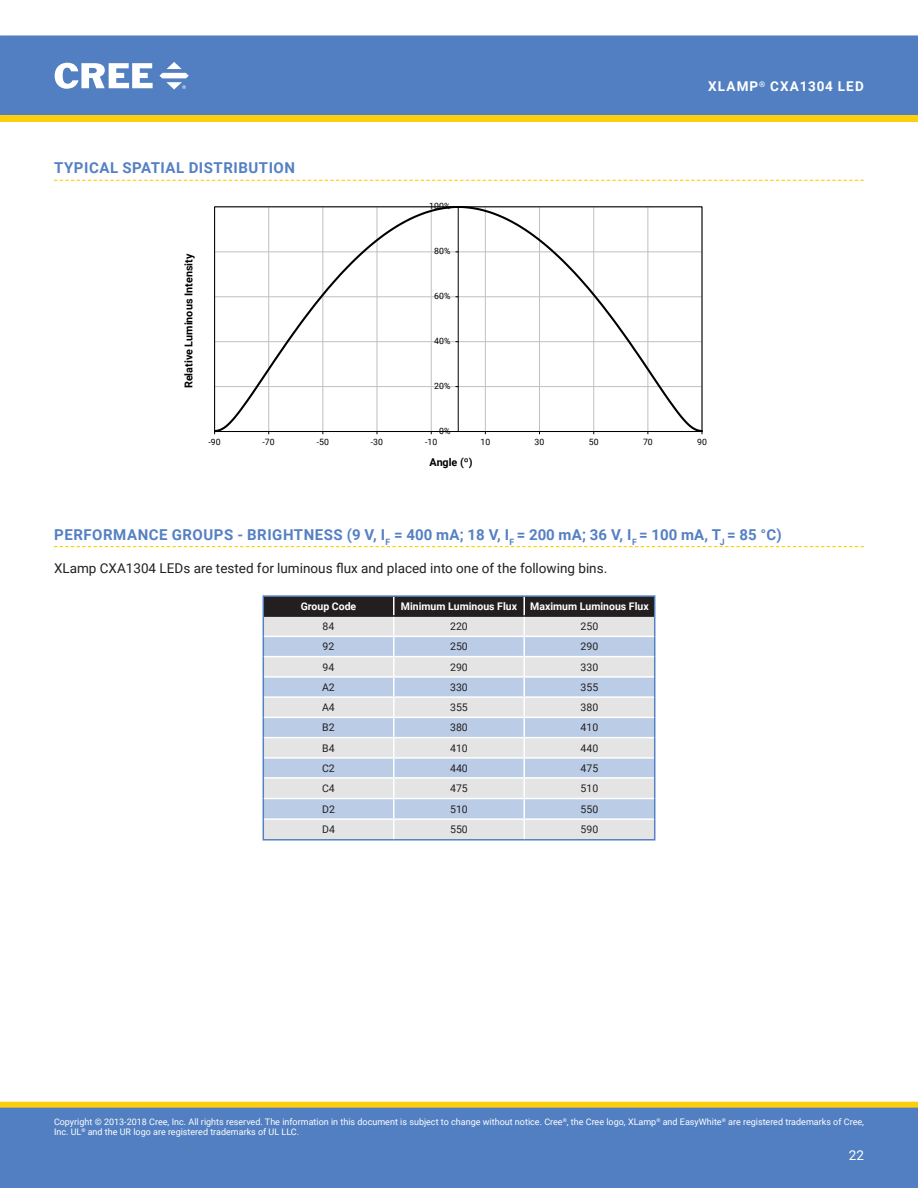
<style>
.page{position:relative;width:918px;height:1188px;background:#fff}
.page>*{position:absolute;margin:0;border:0;box-sizing:border-box;transform-origin:0 0}
.t1{font:700 15px "Roboto";letter-spacing:.035em;color:#5580c3}
.t2{font:13.5px "Roboto";color:#231f20}
.t3{font:700 13.5px "Roboto";letter-spacing:.085em;color:#fff}
.t4{font:13.5px "Roboto";color:#fff}
.t5{font:700 10.8px "Roboto";color:#000}
.t6{font:10.5px "Roboto";color:#231f20}
.t7{font:700 10.5px "Roboto";color:#fff}
.t8{font:9px/10.8px "Roboto";color:#fff}
.t9{font:8.7px "Roboto";letter-spacing:.005em;color:#000}
</style>
<div class="page">
<div style="left:1px;top:36px;width:916px;height:78px;background:#527fc1"></div>
<div style="left:0;top:35px;width:918px;height:80px;border:1px solid #527fc1"></div>
<svg style="left:55px;top:63px;width:98px;height:26px"></svg>
<svg style="left:159px;top:62px;width:30px;height:28px"></svg>
<div style="left:1px;top:1102px;width:916px;height:6px;background:#fcce0b"></div>
<div style="left:0;top:1102px;width:918px;height:6px;border:1px solid #fcce0b"></div>
<div style="left:0;top:1108px;width:918px;height:80px;background:#527fc1"></div>
<svg style="left:0;top:115px;width:918px;height:7px;background:#fbce0d"></svg>
<svg style="left:54px;top:180px;width:810px;height:1px"></svg>
<svg style="left:54px;top:546px;width:810px;height:1px"></svg>
<hr style="left:263px;top:595px;width:131px;height:2px;background:#5580c3">
<hr style="left:394px;top:595px;width:130px;height:2px;background:#5580c3">
<hr style="left:524px;top:595px;width:131px;height:2px;background:#5580c3">
<hr style="left:263px;top:839px;width:131px;height:2px;background:#5580c3">
<hr style="left:394px;top:839px;width:130px;height:2px;background:#5580c3">
<hr style="left:524px;top:839px;width:131px;height:2px;background:#5580c3">
<svg style="left:263px;top:596px;width:392px;height:243px;background:#c5cbd6"></svg>
<svg style="left:215px;top:207px;width:488px;height:226px"></svg>
<h1 class="t1" style="left:54px;top:157px;width:242px">TYPICAL SPATIAL DISTRIBUTION</h1>
<p class="t5" style="left:181px;top:388px;width:136px;rotate:-90deg">Relative Luminous Intensity</p>
<p class="t9" style="left:429px;top:200px;width:23px">100%</p>
<p class="t9" style="left:434px;top:245px;width:18px">80%</p>
<p class="t9" style="left:434px;top:290px;width:18px">60%</p>
<p class="t9" style="left:434px;top:335px;width:18px">40%</p>
<p class="t9" style="left:434px;top:380px;width:18px">20%</p>
<p class="t9" style="left:439px;top:425px;width:13px">0%</p>
<h2 class="t3" style="left:708px;top:77px;width:157px">XLAMP<sup>®</sup> CXA1304 LED</h2>
<p class="t9" style="left:208px;top:436px;width:14px">-90</p>
<p class="t9" style="left:263px;top:436px;width:14px">-70</p>
<p class="t9" style="left:317px;top:436px;width:14px">-50</p>
<p class="t9" style="left:371px;top:436px;width:14px">-30</p>
<p class="t9" style="left:425px;top:436px;width:14px">-10</p>
<p class="t9" style="left:480px;top:436px;width:11px">10</p>
<p class="t9" style="left:535px;top:436px;width:11px">30</p>
<p class="t9" style="left:589px;top:436px;width:11px">50</p>
<p class="t9" style="left:643px;top:436px;width:11px">70</p>
<p class="t9" style="left:697px;top:436px;width:11px">90</p>
<p class="t5" style="left:429px;top:454px;width:45px">Angle (º)</p>
<h1 class="t1" style="left:54px;top:524px;width:729px">PERFORMANCE GROUPS - BRIGHTNESS (9 V, I<sub>F</sub> = 400 mA; 18 V, I<sub>F</sub> = 200 mA; 36 V, I<sub>F</sub> = 100 mA, T<sub>J</sub> = 85 °C)</h1>
<h2 class="t2" style="left:54px;top:559px;width:555px">XLamp CXA1304 LEDs are tested for luminous flux and placed into one of the following bins.</h2>
<p class="t7" style="left:301px;top:599px;width:57px">Group Code</p>
<p class="t7" style="left:401px;top:599px;width:118px">Minimum Luminous Flux</p>
<p class="t7" style="left:530px;top:599px;width:120px">Maximum Luminous Flux</p>
<p class="t6" style="left:323px;top:619px;width:13px">84</p>
<p class="t6" style="left:450px;top:619px;width:19px">220</p>
<p class="t6" style="left:581px;top:619px;width:19px">250</p>
<p class="t6" style="left:323px;top:639px;width:13px">92</p>
<p class="t6" style="left:450px;top:639px;width:19px">250</p>
<p class="t6" style="left:581px;top:639px;width:19px">290</p>
<p class="t6" style="left:323px;top:660px;width:13px">94</p>
<p class="t6" style="left:450px;top:660px;width:19px">290</p>
<p class="t6" style="left:581px;top:660px;width:19px">330</p>
<p class="t6" style="left:322px;top:680px;width:14px">A2</p>
<p class="t6" style="left:450px;top:680px;width:19px">330</p>
<p class="t6" style="left:581px;top:680px;width:19px">355</p>
<p class="t6" style="left:322px;top:700px;width:14px">A4</p>
<p class="t6" style="left:450px;top:700px;width:19px">355</p>
<p class="t6" style="left:581px;top:700px;width:19px">380</p>
<p class="t6" style="left:322px;top:720px;width:14px">B2</p>
<p class="t6" style="left:450px;top:720px;width:19px">380</p>
<p class="t6" style="left:581px;top:720px;width:19px">410</p>
<p class="t6" style="left:322px;top:741px;width:14px">B4</p>
<p class="t6" style="left:450px;top:741px;width:19px">410</p>
<p class="t6" style="left:581px;top:741px;width:19px">440</p>
<p class="t6" style="left:322px;top:761px;width:14px">C2</p>
<p class="t6" style="left:450px;top:761px;width:19px">440</p>
<p class="t6" style="left:581px;top:761px;width:19px">475</p>
<p class="t6" style="left:322px;top:781px;width:14px">C4</p>
<p class="t6" style="left:450px;top:781px;width:19px">475</p>
<p class="t6" style="left:581px;top:781px;width:19px">510</p>
<p class="t6" style="left:322px;top:802px;width:14px">D2</p>
<p class="t6" style="left:450px;top:802px;width:19px">510</p>
<p class="t6" style="left:581px;top:802px;width:19px">550</p>
<p class="t6" style="left:322px;top:822px;width:14px">D4</p>
<p class="t6" style="left:450px;top:822px;width:19px">550</p>
<p class="t6" style="left:581px;top:822px;width:19px">590</p>
<p class="t8" style="left:54px;top:1116px;width:812px">Copyright © 2013-2018 Cree, Inc. All rights reserved. The information in this document is subject to change without notice. Cree<sup>®</sup>, the Cree logo, XLamp<sup>®</sup> and EasyWhite<sup>®</sup> are registered trademarks of Cree,<br>Inc. UL<sup>®</sup> and the UR logo are registered trademarks of UL LLC.</p>
<h2 class="t4" style="left:849px;top:1145px;width:17px">22</h2>
</div>
